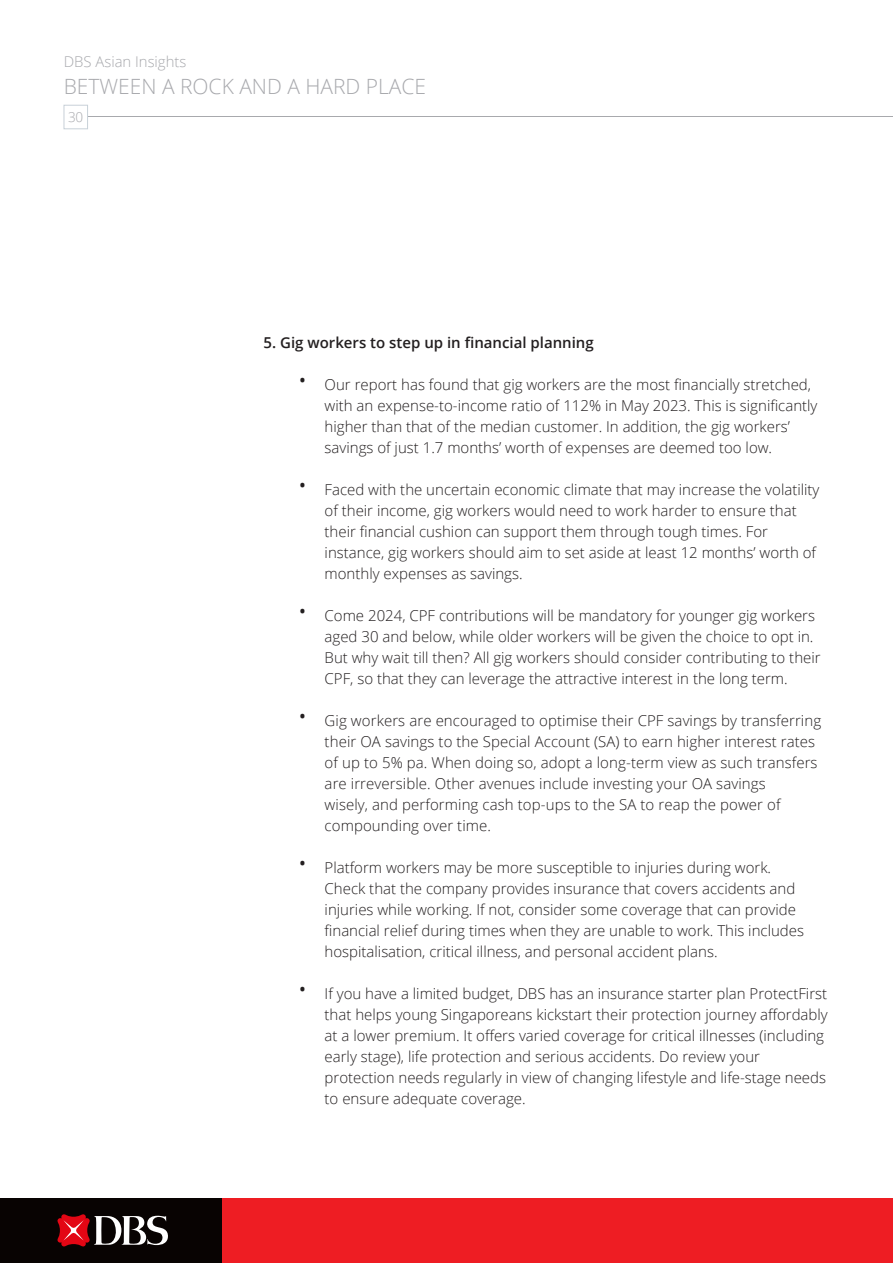
<style>
.page{position:relative;width:893px;height:1263px;background:#fff}
.page>*{position:absolute;margin:0;border:0;box-sizing:border-box;transform-origin:0 0}
.t1{font:300 21px "Open Sans";color:#a8a9ad}
.t2{font:300 15px/21px "Open Sans";color:#231f20}
.BODY2{font:600 15px "Open Sans";color:#231f20}
.t3{font:300 14.85px "Open Sans";color:#a8a9ad}
.t4{font:300 13.5px "Open Sans";color:#a8a9ad}
.s1{font-size:27px}
</style>
<div class="page">
<div style="left:0;top:1198px;width:893px;height:65px;background:#ee1d23"></div>
<div style="left:0;top:1198px;width:221px;height:65px;background:#080302"></div>
<svg style="left:57px;top:1214px;width:111px;height:33px"></svg>
<hr style="left:85px;top:117px;width:808px;height:1px;background:#a8a9ad">
<div style="left:64px;top:105px;width:24px;height:24px;background:#fff;border:1px solid #c8d1d8"></div>
<p class="t3" style="left:64px;top:52px;width:124px">DBS Asian Insights</p>
<p class="t1" style="left:64px;top:72px;width:364px">BETWEEN A ROCK AND A HARD PLACE</p>
<p class="t4" style="left:68px;top:108px;width:17px">30</p>
<p class="BODY2" style="left:264px;top:332px;width:332px">5. Gig workers to step up in financial planning</p>
<p class="t2" style="left:325px;top:374px;width:494px;text-indent:-27px"><span class="s1">•</span> Our report has found that gig workers are the most financially stretched, with an expense-to-income ratio of 112% in May 2023. This is significantly higher than that of the median customer. In addition, the gig workers’ savings of just 1.7 months’ worth of expenses are deemed too low.</p>
<p class="t2" style="left:325px;top:479px;width:496px;text-indent:-27px"><span class="s1">•</span> Faced with the uncertain economic climate that may increase the volatility of their income, gig workers would need to work harder to ensure that their financial cushion can support them through tough times. For instance, gig workers should aim to set aside at least 12 months’ worth of monthly expenses as savings.</p>
<p class="t2" style="left:325px;top:605px;width:497px;text-indent:-27px"><span class="s1">•</span> Come 2024, CPF contributions will be mandatory for younger gig workers aged 30 and below, while older workers will be given the choice to opt in.<br>But why wait till then? All gig workers should consider contributing to their CPF, so that they can leverage the attractive interest in the long term.</p>
<p class="t2" style="left:325px;top:710px;width:498px;text-indent:-27px"><span class="s1">•</span> Gig workers are encouraged to optimise their CPF savings by transferring their OA savings to the Special Account (SA) to earn higher interest rates of up to 5% pa. When doing so, adopt a long-term view as such transfers are irreversible. Other avenues include investing your OA savings<br>wisely, and performing cash top-ups to the SA to reap the power of compounding over time.</p>
<p class="t2" style="left:325px;top:857px;width:481px;text-indent:-27px"><span class="s1">•</span> Platform workers may be more susceptible to injuries during work.<br>Check that the company provides insurance that covers accidents and injuries while working. If not, consider some coverage that can provide financial relief during times when they are unable to work. This includes hospitalisation, critical illness, and personal accident plans.</p>
<p class="t2" style="left:325px;top:983px;width:505px;text-indent:-27px"><span class="s1">•</span> If you have a limited budget, DBS has an insurance starter plan ProtectFirst that helps young Singaporeans kickstart their protection journey affordably at a lower premium. It offers varied coverage for critical illnesses (including early stage), life protection and serious accidents. Do review your protection needs regularly in view of changing lifestyle and life-stage needs to ensure adequate coverage.</p>
</div>
